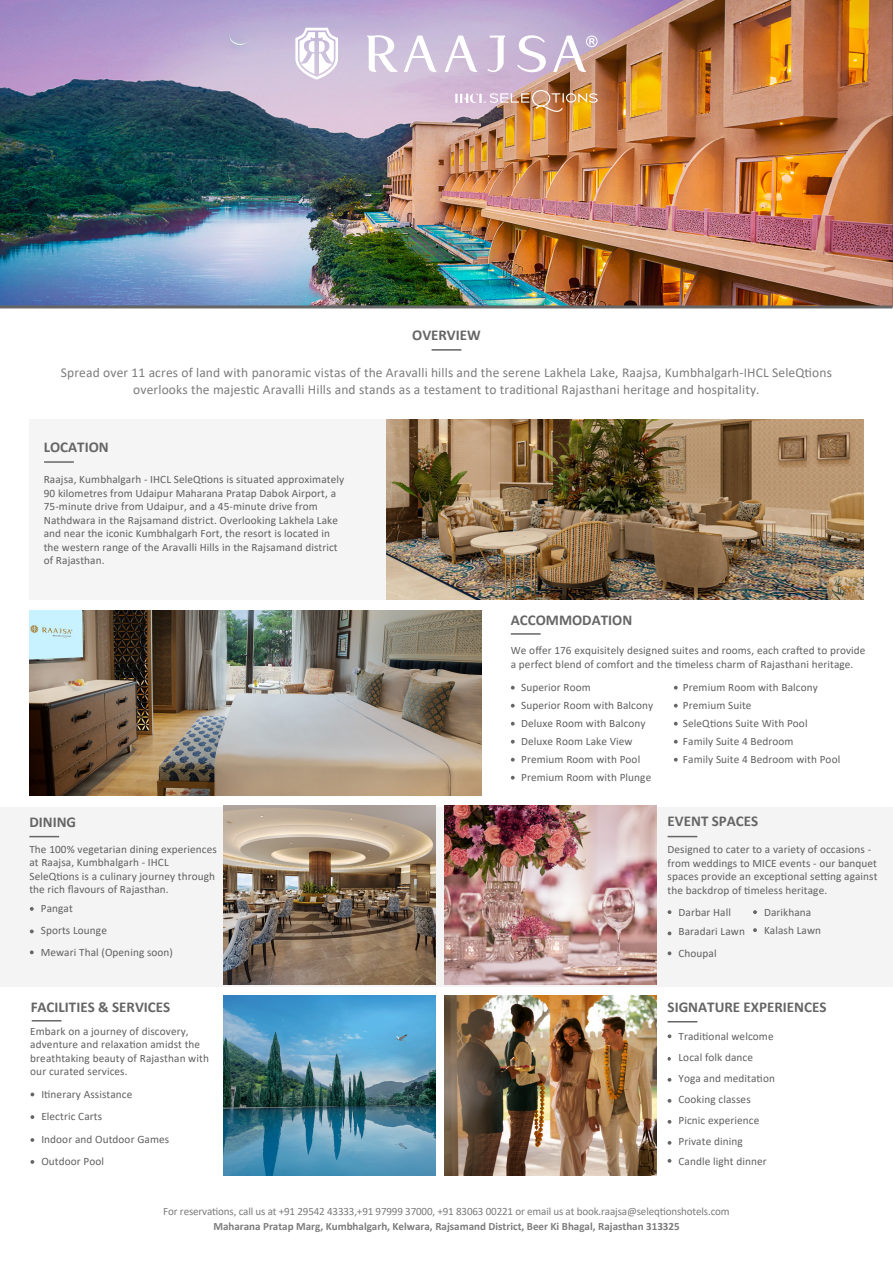
<style>
.page{position:relative;width:893px;height:1263px;background:#fff}
.page>*{position:absolute;margin:0;border:0;box-sizing:border-box;transform-origin:0 0}
.t1{font:700 15px "Calibri";color:#666}
.t2{font:13.5px/16.5px "Calibri";letter-spacing:.01em;color:#7c7c7c;text-align:center}
.t3{font:11.25px/13.5px "Calibri";letter-spacing:.01em;color:#606060}
.t4{font:11.1px "Calibri";letter-spacing:-.015em;color:#7c7c7c}
.t5{font:700 11.1px "Calibri";color:#7c7c7c}
</style>
<div class="page">
<img style="left:0;top:0;width:893px;height:305px">
<div style="left:0;top:806px;width:893px;height:180px;background:#f4f4f4"></div>
<div style="left:30px;top:419px;width:386px;height:180px;background:#f5f5f6"></div>
<hr style="left:0;top:305px;width:893px;height:3px;background:#666">
<hr style="left:432px;top:349px;width:29px;height:2px;background:#666">
<hr style="left:44px;top:461px;width:30px;height:2px;background:#666">
<svg style="left:511px;top:685px;width:4px;height:4px"></svg>
<svg style="left:511px;top:703px;width:4px;height:4px"></svg>
<svg style="left:511px;top:721px;width:4px;height:4px"></svg>
<svg style="left:511px;top:739px;width:4px;height:4px"></svg>
<hr style="left:511px;top:633px;width:30px;height:1px;background:#666">
<svg style="left:674px;top:685px;width:4px;height:4px"></svg>
<svg style="left:674px;top:703px;width:4px;height:4px"></svg>
<svg style="left:674px;top:721px;width:4px;height:4px"></svg>
<svg style="left:674px;top:739px;width:4px;height:4px"></svg>
<img style="left:29px;top:610px;width:453px;height:185px">
<img style="left:386px;top:419px;width:477px;height:180px">
<img style="left:445px;top:995px;width:212px;height:180px">
<img style="left:223px;top:995px;width:212px;height:180px">
<hr style="left:29px;top:836px;width:30px;height:1px;background:#666">
<svg style="left:30px;top:907px;width:4px;height:3px"></svg>
<svg style="left:30px;top:929px;width:4px;height:4px"></svg>
<svg style="left:30px;top:950px;width:4px;height:4px"></svg>
<img style="left:223px;top:805px;width:212px;height:180px">
<img style="left:445px;top:805px;width:212px;height:180px">
<svg style="left:668px;top:836px;width:29px;height:1px"></svg>
<svg style="left:668px;top:910px;width:3px;height:4px"></svg>
<svg style="left:668px;top:931px;width:3px;height:4px"></svg>
<svg style="left:753px;top:910px;width:4px;height:4px"></svg>
<svg style="left:668px;top:951px;width:3px;height:4px"></svg>
<svg style="left:753px;top:928px;width:4px;height:4px"></svg>
<svg style="left:668px;top:1021px;width:29px;height:1px"></svg>
<svg style="left:668px;top:1034px;width:3px;height:4px"></svg>
<svg style="left:32px;top:1020px;width:29px;height:1px"></svg>
<svg style="left:30px;top:1092px;width:4px;height:4px"></svg>
<svg style="left:30px;top:1115px;width:4px;height:4px"></svg>
<svg style="left:295px;top:28px;width:43px;height:52px"></svg>
<svg style="left:404px;top:36px;width:33px;height:36px"></svg>
<svg style="left:367px;top:35px;width:30px;height:37px"></svg>
<svg style="left:517px;top:35px;width:29px;height:37px"></svg>
<svg style="left:444px;top:36px;width:33px;height:36px"></svg>
<svg style="left:487px;top:36px;width:18px;height:36px"></svg>
<svg style="left:553px;top:36px;width:45px;height:36px"></svg>
<img style="left:455px;top:90px;width:143px;height:22px">
<svg style="left:674px;top:757px;width:4px;height:4px"></svg>
<svg style="left:511px;top:757px;width:4px;height:4px"></svg>
<svg style="left:511px;top:775px;width:4px;height:4px"></svg>
<h1 class="t1" style="left:412px;top:324px;width:70px">OVERVIEW</h1>
<p class="t2" style="left:61px;top:364px;width:773px">Spread over 11 acres of land with panoramic vistas of the Aravalli hills and the serene Lakhela Lake, Raajsa, Kumbhalgarh-IHCL SeleQtions overlooks the majestic Aravalli Hills and stands as a testament to traditional Rajasthani heritage and hospitality.</p>
<h1 class="t1" style="left:44px;top:436px;width:66px">LOCATION</h1>
<p class="t3" style="left:44px;top:472px;width:302px">Raajsa, Kumbhalgarh - IHCL SeleQtions is situated approximately 90 kilometres from Udaipur Maharana Pratap Dabok Airport, a 75-minute drive from Udaipur, and a 45-minute drive from Nathdwara in the Rajsamand district. Overlooking Lakhela Lake and near the iconic Kumbhalgarh Fort, the resort is located in the western range of the Aravalli Hills in the Rajsamand district of Rajasthan.</p>
<h1 class="t1" style="left:29px;top:811px;width:48px">DINING</h1>
<p class="t3" style="left:29px;top:842px;width:189px">The 100% vegetarian dining experiences at Raajsa, Kumbhalgarh - IHCL SeleQtions is a culinary journey through the rich flavours of Rajasthan.</p>
<p class="t3" style="left:41px;top:897px;width:134px;line-height:21.8px">Pangat<br>Sports Lounge<br>Mewari Thal (Opening soon)</p>
<h1 class="t1" style="left:31px;top:996px;width:141px">FACILITIES &amp; SERVICES</h1>
<p class="t3" style="left:30px;top:1023px;width:180px">Embark on a journey of discovery, adventure and relaxation amidst the breathtaking beauty of Rajasthan with our curated services.</p>
<p class="t3" style="left:41px;top:1082px;width:129px;line-height:22.5px">Itinerary Assistance<br>Electric Carts<br>Indoor and Outdoor Games<br>Outdoor Pool</p>
<h1 class="t1" style="left:511px;top:609px;width:123px">ACCOMMODATION</h1>
<p class="t3" style="left:511px;top:643px;width:356px">We offer 176 exquisitely designed suites and rooms, each crafted to provide a perfect blend of comfort and the timeless charm of Rajasthani heritage.</p>
<p class="t3" style="left:521px;top:677px;width:134px;line-height:18px">Superior Room<br>Superior Room with Balcony<br>Deluxe Room with Balcony<br>Deluxe Room Lake View<br>Premium Room with Pool<br>Premium Room with Plunge</p>
<p class="t3" style="left:683px;top:677px;width:159px;line-height:18px">Premium Room with Balcony<br>Premium Suite<br>SeleQtions Suite With Pool<br>Family Suite 4 Bedroom<br>Family Suite 4 Bedroom with Pool</p>
<h1 class="t1" style="left:668px;top:810px;width:92px">EVENT SPACES</h1>
<p class="t3" style="left:668px;top:842px;width:211px">Designed to cater to a variety of occasions - from weddings to MICE events - our banquet spaces provide an exceptional setting against the backdrop of timeless heritage.</p>
<p class="t3" style="left:678px;top:902px;width:68px;line-height:19.5px">Darbar Hall<br>Baradari Lawn</p>
<p class="t3" style="left:764px;top:905px;width:49px">Darikhana</p>
<p class="t3" style="left:678px;top:946px;width:40px">Choupal</p>
<p class="t3" style="left:764px;top:923px;width:59px">Kalash Lawn</p>
<h1 class="t1" style="left:668px;top:996px;width:160px">SIGNATURE EXPERIENCES</h1>
<p class="t3" style="left:678px;top:1025px;width:98px;line-height:21px">Traditional welcome<br>Local folk dance<br>Yoga and meditation<br>Cooking classes<br>Picnic experience<br>Private dining</p>
<p class="t3" style="left:678px;top:1153px;width:90px">Candle light dinner</p>
<p class="t4" style="left:163px;top:1203px;width:568px">For reservations, call us at +91 29542 43333,+91 97999 37000, +91 83063 00221 or email us at book.raajsa@seleqtionshotels.com</p>
<p class="t5" style="left:213px;top:1218px;width:468px">Maharana Pratap Marg, Kumbhalgarh, Kelwara, Rajsamand District, Beer Ki Bhagal, Rajasthan 313325</p>
</div>
